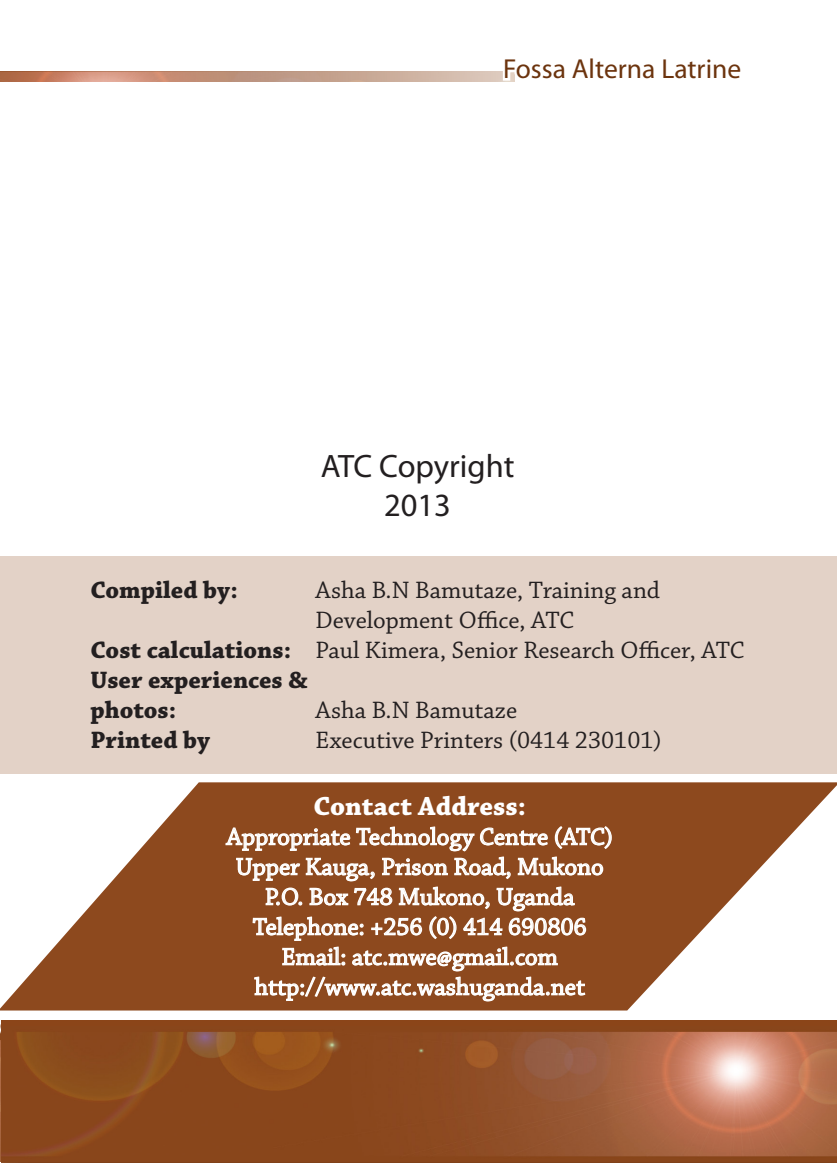
<style>
.page{position:relative;width:837px;height:1163px;background:#fff}
.page>*{position:absolute;margin:0;border:0;box-sizing:border-box;transform-origin:0 0}
.t1{font:32.5px "Myriad Pro";color:#231f20}
.t2{font:27.5px "Myriad Pro";color:#6c340e}
.t3{font:700 27.5px "Chaparral Pro";color:#fff}
.t4{font:25px "Chaparral Pro";color:#fff}
.t5{font:25px/30px "Chaparral Pro";color:#231f20}
.t6{font:700 25px "Chaparral Pro";color:#231f20}
.s1{font-weight:700}
</style>
<div class="page">
<img style="left:0;top:72px;width:500px;height:10px">
<div style="left:1px;top:1020px;width:835px;height:6px;background:#8b4519"></div>
<svg style="left:0;top:782px;width:836px;height:229px"></svg>
<div style="left:0;top:556px;width:836px;height:218px;background:#e3d2c7"></div>
<svg style="left:225px;top:813px;width:387px;height:192px;background:#a06845"></svg>
<img style="left:1px;top:1026px;width:835px;height:136px">
<p class="t2" style="left:503px;top:52px;width:239px">Fossa Alterna Latrine</p>
<p class="t1" style="left:320px;top:446px;width:195px">ATC Copyright</p>
<p class="t1" style="left:384px;top:485px;width:68px">2013</p>
<p class="t6" style="left:90px;top:575px;width:149px">Compiled by:</p>
<p class="t5" style="left:315px;top:575px;width:345px">Asha B.N Bamutaze, Training and<br>Development Office, ATC</p>
<p class="t5" style="left:90px;top:635px;width:655px"><span class="s1">Cost calculations:</span> Paul Kimera, Senior Research Officer, ATC</p>
<p class="t6" style="left:90px;top:665px;width:219px">User experiences &amp;</p>
<p class="t6" style="left:90px;top:695px;width:87px">photos:</p>
<p class="t5" style="left:315px;top:695px;width:203px">Asha B.N Bamutaze</p>
<p class="t6" style="left:90px;top:725px;width:121px">Printed by</p>
<p class="t5" style="left:315px;top:725px;width:347px">Executive Printers (0414 230101)</p>
<p class="t3" style="left:313px;top:789px;width:214px">Contact Address:</p>
<p class="t4" style="left:226px;top:822px;width:388px">Appropriate Technology Centre (ATC)</p>
<p class="t4" style="left:236px;top:852px;width:369px">Upper Kauga, Prison Road, Mukono</p>
<p class="t4" style="left:265px;top:882px;width:311px">P.O. Box 748 Mukono, Uganda</p>
<p class="t4" style="left:253px;top:912px;width:335px">Telephone: +256 (0) 414 690806</p>
<p class="t4" style="left:281px;top:942px;width:278px">Email: atc.mwe@gmail.com</p>
<p class="t4" style="left:254px;top:972px;width:332px">http://www.atc.washuganda.net</p>
</div>
